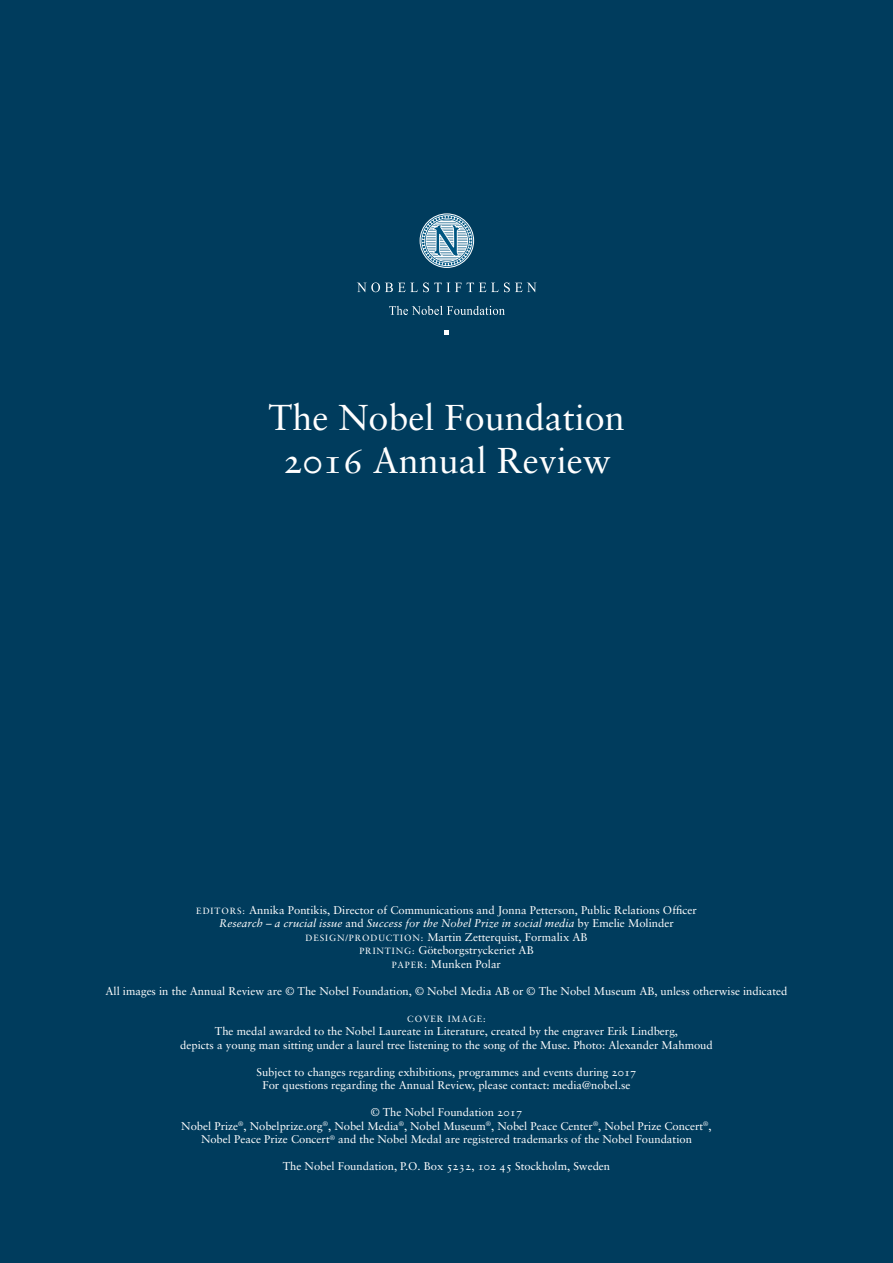
<style>
.page{position:relative;width:893px;height:1263px;background:#003c5d}
.page>*{position:absolute;margin:0;border:0;box-sizing:border-box;transform-origin:0 0}
.t1{font:36px/43.2px "Sabon Roman Os F";color:#fff;text-align:center}
.t2{font:11.25px/13.5px "Sabon Roman Os F";color:#fff;text-align:center}
.t3{font:italic 11.25px "Sabon";color:#fff}
.t4{font:9px "Sabon Roman Os F";letter-spacing:.1em;color:#fff}
.s1{font-size:9px}
.s2{font-style:normal}
.s3{font-family:"Sabon Roman Os F";font-style:normal}
</style>
<div class="page">
<svg style="left:357px;top:282px;width:179px;height:10px"></svg>
<svg style="left:389px;top:306px;width:116px;height:9px"></svg>
<svg style="left:445px;top:331px;width:4px;height:4px"></svg>
<svg style="left:421px;top:214px;width:52px;height:53px"></svg>
<h1 class="t1" style="left:269px;top:395px;width:358px">The Nobel Foundation<br>2016 Annual Review</h1>
<p class="t2" style="left:196px;top:903px;width:502px"><span class="s1">EDITORS:</span> Annika Pontikis, Director of Communications and Jonna Petterson, Public Relations Officer</p>
<p class="t3" style="left:219px;top:917px;width:456px">Research – a crucial issue <span class="s2">and</span> Success for the Nobel Prize in social media <span class="s3">by Emelie Molinder</span></p>
<p class="t2" style="left:306px;top:930px;width:283px"><span class="s1">DESIGN/PRODUCTION:</span> Martin Zetterquist, Formalix AB<br><span class="s1">PRINTING:</span> Göteborgstryckeriet AB<br><span class="s1">PAPER:</span> Munken Polar</p>
<p class="t2" style="left:105px;top:984px;width:684px">All images in the Annual Review are © The Nobel Foundation, © Nobel Media AB or © The Nobel Museum AB, unless otherwise indicated</p>
<p class="t4" style="left:407px;top:1013px;width:80px">COVER IMAGE:</p>
<p class="t2" style="left:180px;top:1024px;width:534px">The medal awarded to the Nobel Laureate in Literature, created by the engraver Erik Lindberg,<br>depicts a young man sitting under a laurel tree listening to the song of the Muse. Photo: Alexander Mahmoud</p>
<p class="t2" style="left:256px;top:1065px;width:382px">Subject to changes regarding exhibitions, programmes and events during 2017<br>For questions regarding the Annual Review, please contact: media@nobel.se</p>
<p class="t2" style="left:181px;top:1105px;width:532px">© The Nobel Foundation 2017<br>Nobel Prize<sup>®</sup>, Nobelprize.org<sup>®</sup>, Nobel Media<sup>®</sup>, Nobel Museum<sup>®</sup>, Nobel Peace Center<sup>®</sup>, Nobel Prize Concert<sup>®</sup>,<br>Nobel Peace Prize Concert<sup>®</sup> and the Nobel Medal are registered trademarks of the Nobel Foundation</p>
<p class="t2" style="left:283px;top:1159px;width:329px">The Nobel Foundation, P.O. Box 5232, 102 45 Stockholm, Sweden</p>
</div>
